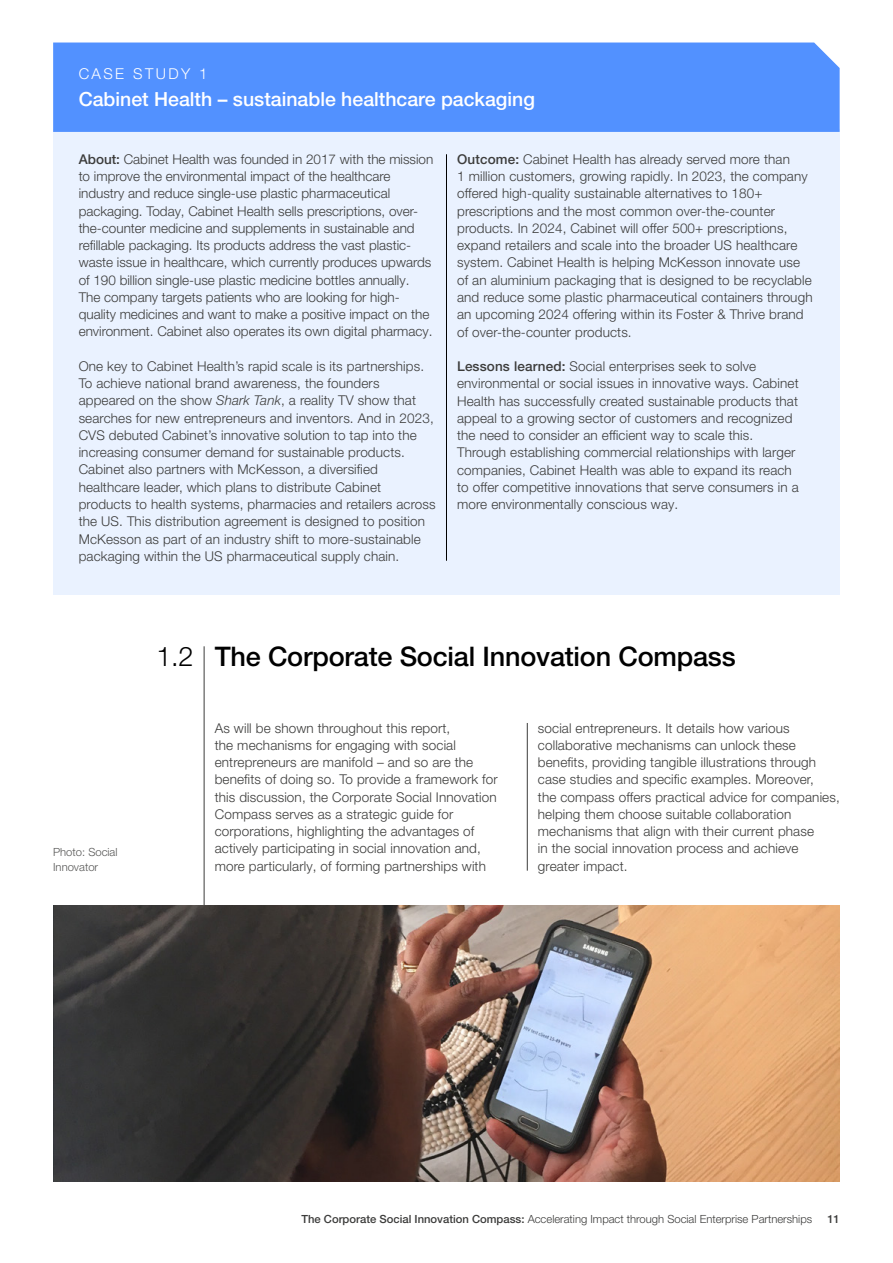
<style>
.page{position:relative;width:893px;height:1263px;background:#fff}
.page>*{position:absolute;margin:0;border:0;box-sizing:border-box;transform-origin:0 0}
.t1{font:500 27px "Helvetica Neue LT Pro";letter-spacing:-.005em;color:#000}
.t2{font:500 19.5px "Helvetica Neue LT Pro";color:#fff}
.t3{font:300 15px "Helvetica Neue LT Pro";letter-spacing:.16em;color:#fff}
.t4{font:300 13.5px/17.2px "Helvetica Neue LT Pro";letter-spacing:.01em;color:#3c3c3b}
.t5{font:300 11.25px "Helvetica Neue LT Pro";color:#3c3c3b}
.t6{font:300 11.25px/15px "Helvetica Neue LT Pro";color:#575756}
.t7{font:500 11.25px "Helvetica Neue LT Pro";color:#3c3c3b}
.s1{font-weight:500}
.s2{font-style:italic}
.s3{font-weight:300}
</style>
<div class="page">
<hr style="left:204px;top:646px;width:1px;height:259px;background:#3c3c3b">
<div style="left:53px;top:129px;width:787px;height:466px;background:#eaf2ff"></div>
<hr style="left:446px;top:154px;width:1px;height:407px;background:#000">
<div style="left:53px;top:43px;width:787px;height:89px;background:#5291ff"></div>
<hr style="left:527px;top:723px;width:1px;height:148px;background:#3c3c3b">
<img style="left:53px;top:905px;width:787px;height:276px">
<p class="t3" style="left:79px;top:64px;width:130px">CASE STUDY 1</p>
<h2 class="t2" style="left:79px;top:88px;width:458px">Cabinet Health – sustainable healthcare packaging</h2>
<p class="t4" style="left:79px;top:150px;width:356px"><span class="s1">About:</span> Cabinet Health was founded in 2017 with the mission to improve the environmental impact of the healthcare industry and reduce single-use plastic pharmaceutical packaging. Today, Cabinet Health sells prescriptions, over&shy;the-counter medicine and supplements in sustainable and refillable packaging. Its products address the vast plastic&shy;waste issue in healthcare, which currently produces upwards of 190 billion single-use plastic medicine bottles annually.<br>The company targets patients who are looking for high&shy;quality medicines and want to make a positive impact on the environment. Cabinet also operates its own digital pharmacy.</p>
<p class="t4" style="left:79px;top:357px;width:358px">One key to Cabinet Health’s rapid scale is its partnerships.<br>To achieve national brand awareness, the founders appeared on the show <span class="s2">Shark Tank</span>, a reality TV show that searches for new entrepreneurs and inventors. And in 2023, CVS debuted Cabinet’s innovative solution to tap into the increasing consumer demand for sustainable products.<br>Cabinet also partners with McKesson, a diversified healthcare leader, which plans to distribute Cabinet products to health systems, pharmacies and retailers across the US. This distribution agreement is designed to position McKesson as part of an industry shift to more-sustainable packaging within the US pharmaceutical supply chain.</p>
<p class="t4" style="left:457px;top:150px;width:357px"><span class="s1">Outcome:</span> Cabinet Health has already served more than<br>1 million customers, growing rapidly. In 2023, the company offered high-quality sustainable alternatives to 180+ prescriptions and the most common over-the-counter products. In 2024, Cabinet will offer 500+ prescriptions, expand retailers and scale into the broader US healthcare system. Cabinet Health is helping McKesson innovate use of an aluminium packaging that is designed to be recyclable and reduce some plastic pharmaceutical containers through an upcoming 2024 offering within its Foster &amp; Thrive brand of over-the-counter products.</p>
<p class="t4" style="left:457px;top:357px;width:343px"><span class="s1">Lessons learned:</span> Social enterprises seek to solve environmental or social issues in innovative ways. Cabinet Health has successfully created sustainable products that appeal to a growing sector of customers and recognized the need to consider an efficient way to scale this.<br>Through establishing commercial relationships with larger companies, Cabinet Health was able to expand its reach to offer competitive innovations that serve consumers in a more environmentally conscious way.</p>
<p class="t6" style="left:53px;top:844px;width:66px">Photo: Social<br>Innovator</p>
<h1 class="t1" style="left:156px;top:640px;width:581px"><span class="s3">1.2</span> The Corporate Social Innovation Compass</h1>
<p class="t4" style="left:215px;top:719px;width:285px">As will be shown throughout this report,<br>the mechanisms for engaging with social entrepreneurs are manifold – and so are the benefits of doing so. To provide a framework for this discussion, the Corporate Social Innovation Compass serves as a strategic guide for corporations, highlighting the advantages of actively participating in social innovation and, more particularly, of forming partnerships with</p>
<p class="t4" style="left:538px;top:719px;width:303px">social entrepreneurs. It details how various collaborative mechanisms can unlock these benefits, providing tangible illustrations through case studies and specific examples. Moreover,<br>the compass offers practical advice for companies, helping them choose suitable collaboration mechanisms that align with their current phase<br>in the social innovation process and achieve greater impact.</p>
<p class="t5" style="left:301px;top:1212px;width:512px"><span class="s1">The Corporate Social Innovation Compass:</span> Accelerating Impact through Social Enterprise Partnerships</p>
<p class="t7" style="left:827px;top:1212px;width:14px">11</p>
</div>
